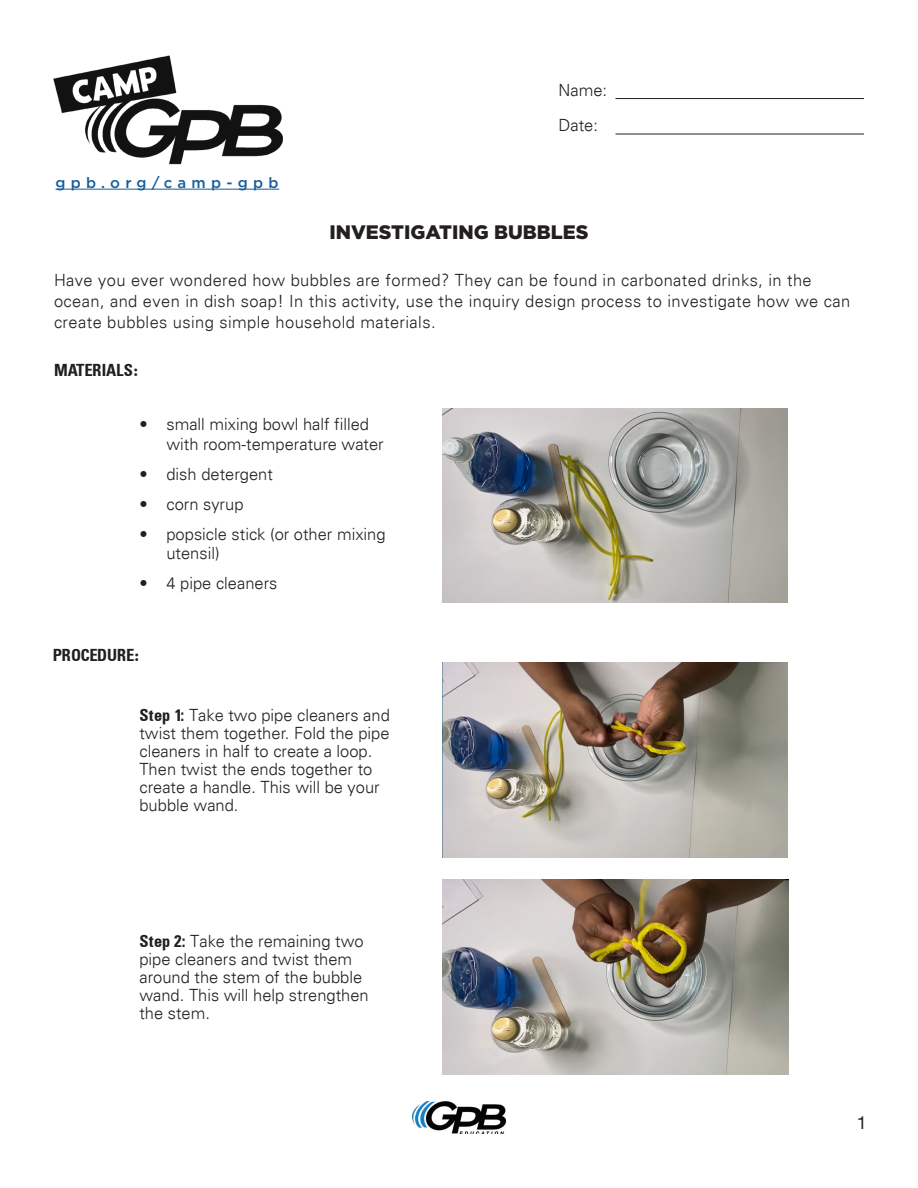
<style>
.page{position:relative;width:918px;height:1188px;background:#fff}
.page>*{position:absolute;margin:0;border:0;box-sizing:border-box;transform-origin:0 0}
.t1{font:900 19.5px "Gotham";color:#231f20}
.t2{font:18px "Helvetica Neue";color:#231f20}
.t3{font:300 16.5px/18px "Nova Light S Si";color:#231f20}
.t4{font:300 16.5px/21px "Nova Light S Si";letter-spacing:.025em;color:#231f20}
.t5{font:16.5px "Nova Cond SSK Bold";color:#231f20}
.t6{font:500 15px "Gotham";letter-spacing:.35em;color:#175d9e}
.s1{font-family:"Times";font-weight:700}
.s2{font-family:"Nova Cond SSK Bold";font-weight:400}
</style>
<div class="page">
<img style="left:413px;top:1102px;width:92px;height:32px">
<hr style="left:56px;top:189px;width:223px;height:1px;background:#175d9e">
<img style="left:53px;top:55px;width:229px;height:110px">
<hr style="left:616px;top:98px;width:248px;height:1px;background:#231f20">
<hr style="left:616px;top:134px;width:248px;height:1px;background:#231f20">
<img style="left:442px;top:409px;width:346px;height:194px">
<img style="left:442px;top:663px;width:346px;height:194px">
<img style="left:442px;top:880px;width:346px;height:194px">
<p class="t6" style="left:56px;top:173px;width:225px">gpb.org/camp-gpb</p>
<p class="t3" style="left:559px;top:72px;width:50px;line-height:35.1px">Name:<br>Date:</p>
<h2 class="t1" style="left:329px;top:219px;width:261px">INVESTIGATING BUBBLES</h2>
<p class="t4" style="left:54px;top:269px;width:798px">Have you ever wondered how bubbles are formed? They can be found in carbonated drinks, in the ocean, and even in dish soap! In this activity, use the inquiry design process to investigate how we can create bubbles using simple household materials.</p>
<p class="t5" style="left:54px;top:360px;width:86px">MATERIALS<span class="s1">:</span></p>
<p class="t3" style="left:166px;top:413px;width:219px;line-height:19.8px;text-indent:-27px">• small mixing bowl half filled with room-temperature water</p>
<p class="t3" style="left:139px;top:464px;width:135px">• dish detergent</p>
<p class="t3" style="left:139px;top:494px;width:106px">• corn syrup</p>
<p class="t3" style="left:166px;top:523px;width:221px;line-height:19.8px;text-indent:-27px">• popsicle stick (or other mixing utensil)</p>
<p class="t3" style="left:139px;top:574px;width:139px">• 4 pipe cleaners</p>
<p class="t5" style="left:53px;top:645px;width:88px">PROCEDURE<span class="s1">:</span></p>
<p class="t3" style="left:139px;top:705px;width:252px"><span class="s2">Step 1:</span> Take two pipe cleaners and twist them together. Fold the pipe cleaners in half to create a loop.<br>Then twist the ends together to create a handle. This will be your bubble wand.</p>
<p class="t3" style="left:139px;top:931px;width:231px"><span class="s2">Step 2:</span> Take the remaining two pipe cleaners and twist them around the stem of the bubble wand. This will help strengthen the stem.</p>
<p class="t2" style="left:857px;top:1109px;width:12px">1</p>
</div>
